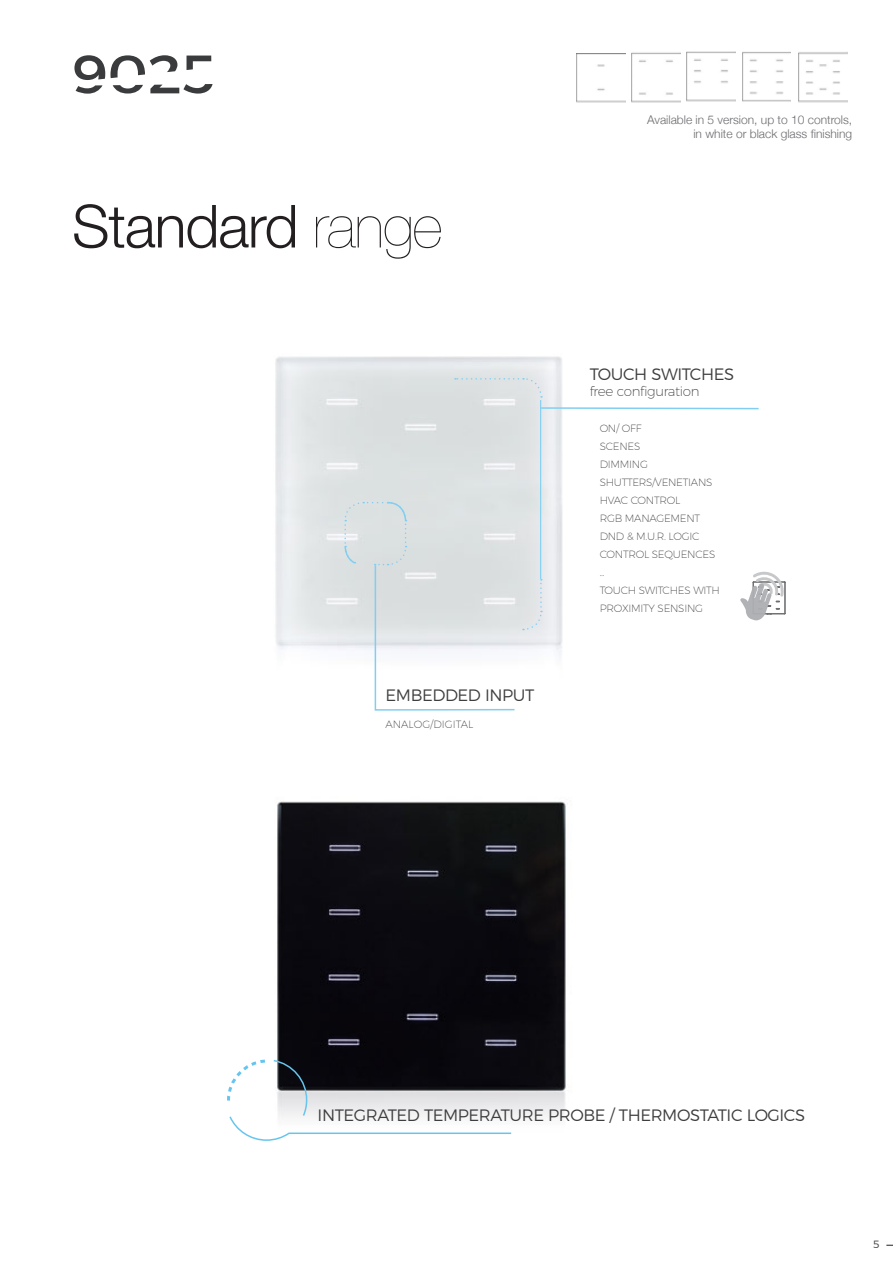
<style>
.page{position:relative;width:893px;height:1263px;background:#fff}
.page>*{position:absolute;margin:0;border:0;box-sizing:border-box;transform-origin:0 0}
.t1{font:300 59.55px "Helvetica Neue";letter-spacing:-.02em;color:#231f20}
.t2{font:300 16.5px "Montserrat";letter-spacing:-.025em;color:#3e3e3f}
.t3{font:200 13.5px "Montserrat";letter-spacing:-.025em;color:#3e3e3f}
.t4{font:300 12px/14.4px "Helvetica Neue";color:#6c6d70;text-align:right}
.t5{font:200 10.5px "Montserrat";letter-spacing:-.025em;color:#3e3e3f}
.t6{font:200 10.5px "Montserrat";color:#3e3e3f}
.t7{font:300 10.5px "Montserrat";color:#3e3e3f}
.s1{font-weight:200}
</style>
<div class="page">
<img style="left:576px;top:53px;width:49px;height:50px">
<img style="left:632px;top:52px;width:48px;height:51px">
<img style="left:687px;top:51px;width:49px;height:51px">
<img style="left:742px;top:52px;width:49px;height:50px">
<img style="left:798px;top:52px;width:49px;height:51px">
<img style="left:277px;top:801px;width:289px;height:316px">
<svg style="left:227px;top:1058px;width:286px;height:83px"></svg>
<img style="left:275px;top:356px;width:288px;height:300px">
<svg style="left:344px;top:501px;width:172px;height:210px"></svg>
<svg style="left:740px;top:572px;width:46px;height:48px"></svg>
<svg style="left:523px;top:579px;width:19px;height:52px"></svg>
<div style="left:455px;top:377px;width:87px;height:21px;background:#dee2e3"></div>
<svg style="left:541px;top:406px;width:218px;height:4px"></svg>
<hr style="left:540px;top:400px;width:1px;height:179px;background:#80cff1">
<svg style="left:74px;top:55px;width:139px;height:39px"></svg>
<p class="t1" style="left:72px;top:178px;width:372px">Standard <span class="s1">range</span></p>
<p class="t2" style="left:386px;top:682px;width:150px">EMBEDDED INPUT</p>
<p class="t6" style="left:386px;top:716px;width:89px">ANALOG/DIGITAL</p>
<p class="t4" style="left:647px;top:111px;width:207px">Available in 5 version, up to 10 controls, in white or black glass finishing</p>
<p class="t2" style="left:590px;top:361px;width:146px">TOUCH SWITCHES</p>
<p class="t3" style="left:590px;top:381px;width:111px">free configuration</p>
<p class="t5" style="left:600px;top:420px;width:43px">ON/ OFF</p>
<p class="t5" style="left:600px;top:438px;width:42px">SCENES</p>
<p class="t5" style="left:600px;top:456px;width:50px">DIMMING</p>
<p class="t5" style="left:600px;top:474px;width:114px">SHUTTERS/VENETIANS</p>
<p class="t5" style="left:600px;top:492px;width:82px">HVAC CONTROL</p>
<p class="t5" style="left:600px;top:510px;width:102px">RGB MANAGEMENT</p>
<p class="t5" style="left:600px;top:528px;width:101px">DND &amp; M.U.R. LOGIC</p>
<p class="t5" style="left:600px;top:546px;width:117px">CONTROL SEQUENCES</p>
<p class="t5" style="left:600px;top:564px;width:7px">...</p>
<p class="t5" style="left:600px;top:582px;width:122px">TOUCH SWITCHES WITH</p>
<p class="t5" style="left:600px;top:600px;width:105px">PROXIMITY SENSING</p>
<p class="t2" style="left:318px;top:1102px;width:489px">INTEGRATED TEMPERATURE PROBE / THERMOSTATIC LOGICS</p>
<p class="t7" style="left:873px;top:1236px;width:8px">5</p>
</div>
